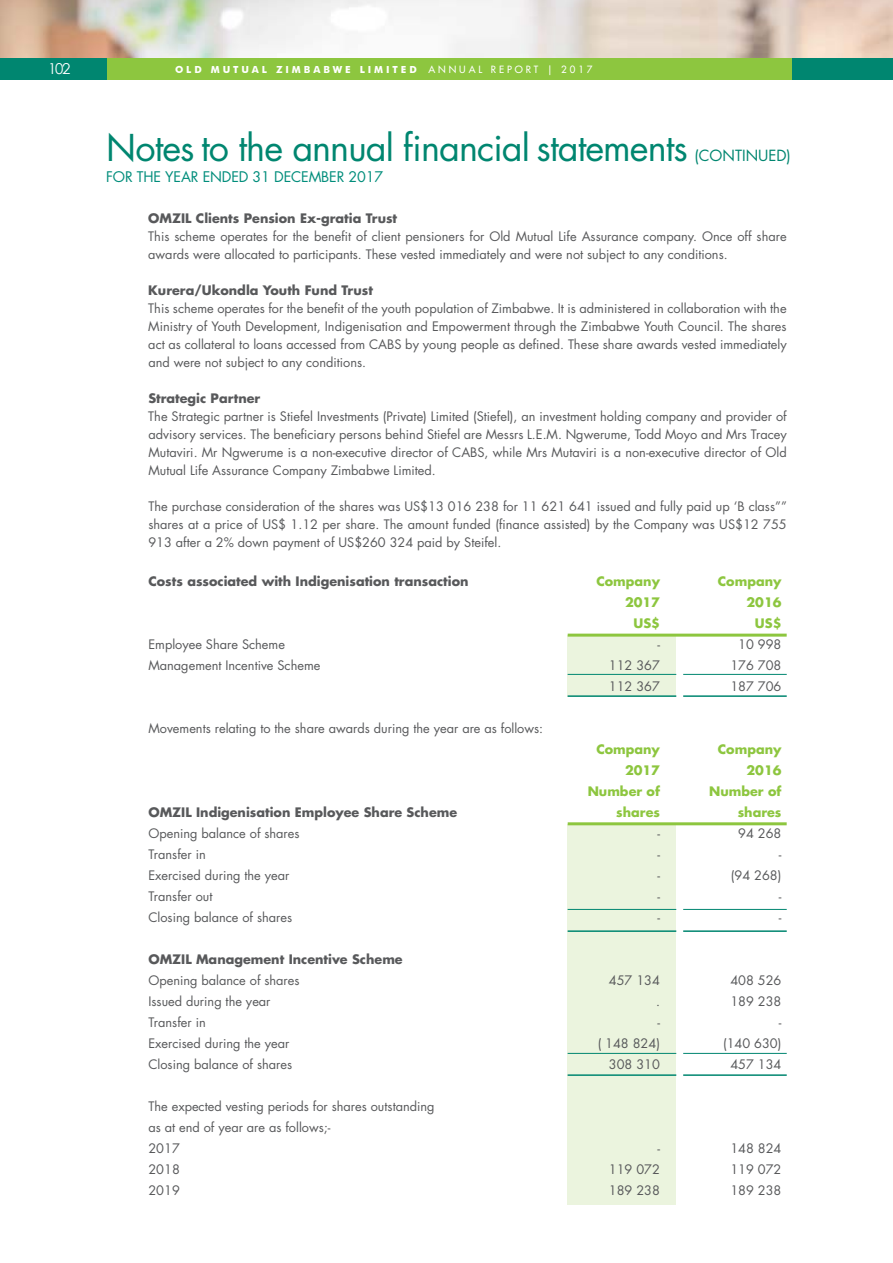
<style>
.page{position:relative;width:893px;height:1263px;background:#fff}
.page>*{position:absolute;margin:0;border:0;box-sizing:border-box;transform-origin:0 0}
.t1{font:36px "Futura Std";letter-spacing:-.025em;color:#008670}
.t2{font:15px "Futura Std";color:#008670}
.t3{font:15px "Century Gothic";color:#fff}
.t4{font:14.25px "Futura Std";letter-spacing:-.01em;color:#008d7b}
.t5{font:12.75px/18px "Futura Std";color:#58595b;text-align:justify}
.t6{font:700 12.75px "Futura Std";color:#58595b}
.t7{font:700 12.75px "Futura Std";color:#8dc63f}
.t8{font:700 9.75px "Futura BT";letter-spacing:.3em;color:#fff}
.s1{font-family:"Futura Std";font-weight:500}
</style>
<div class="page">
<img style="left:0;top:0;width:893px;height:58px">
<div style="left:106px;top:58px;width:686px;height:22px;background:#8dc63f"></div>
<div style="left:0;top:58px;width:106px;height:22px;background:#008670"></div>
<div style="left:792px;top:58px;width:101px;height:22px;background:#008670"></div>
<div style="left:568px;top:637px;width:108px;height:58px;background:#ebf4de"></div>
<div style="left:568px;top:825px;width:108px;height:379px;background:#ebf4de"></div>
<hr style="left:568px;top:634px;width:219px;height:3px;background:#8dc63f">
<hr style="left:568px;top:822px;width:219px;height:3px;background:#8dc63f">
<hr style="left:568px;top:674px;width:108px;height:1px;background:#008670">
<hr style="left:683px;top:674px;width:104px;height:1px;background:#008670">
<hr style="left:568px;top:1053px;width:108px;height:1px;background:#008670">
<hr style="left:683px;top:1053px;width:104px;height:1px;background:#008670">
<hr style="left:568px;top:909px;width:108px;height:1px;background:#008670">
<hr style="left:683px;top:909px;width:104px;height:1px;background:#008670">
<hr style="left:568px;top:695px;width:108px;height:2px;background:#008670">
<hr style="left:683px;top:695px;width:104px;height:2px;background:#008670">
<hr style="left:568px;top:1074px;width:108px;height:2px;background:#008670">
<hr style="left:683px;top:1074px;width:104px;height:2px;background:#008670">
<hr style="left:568px;top:930px;width:108px;height:2px;background:#008670">
<hr style="left:683px;top:930px;width:104px;height:2px;background:#008670">
<p class="t3" style="left:48px;top:59px;width:24px">102</p>
<p class="t8" style="left:175px;top:63px;width:419px">OLD MUTUAL ZIMBABWE LIMITED <span class="s1">ANNUAL REPORT | 2017</span></p>
<h1 class="t1" style="left:106px;top:125px;width:583px">Notes to the annual financial statements</h1>
<p class="t4" style="left:106px;top:168px;width:16px">Fortheyearended</p>
<p class="t4" style="left:253px;top:168px;width:40px">31 December</p>
<p class="t4" style="left:349px;top:168px;width:36px">2017</p>
<p class="t2" style="left:694px;top:146px;width:15px">(continued</p>
<p class="t2" style="left:787px;top:146px;width:6px">)</p>
<p class="t6" style="left:148px;top:210px;width:250px">OMZIL Clients Pension Ex-gratia Trust</p>
<p class="t5" style="left:148px;top:228px;width:640px">This scheme operates for the benefit of client pensioners for Old Mutual Life Assurance company. Once off share awards were allocated to participants. These vested immediately and were not subject to any conditions.</p>
<p class="t6" style="left:148px;top:282px;width:226px">Kurera/Ukondla Youth Fund Trust</p>
<p class="t5" style="left:148px;top:300px;width:640px">This scheme operates for the benefit of the youth population of Zimbabwe. It is administered in collaboration with the Ministry of Youth Development, Indigenisation and Empowerment through the Zimbabwe Youth Council. The shares act as collateral to loans accessed from CABS by young people as defined. These share awards vested immediately and were not subject to any conditions.</p>
<p class="t6" style="left:148px;top:390px;width:113px">Strategic Partner</p>
<p class="t5" style="left:148px;top:408px;width:640px">The Strategic partner is Stiefel Investments (Private) Limited (Stiefel), an investment holding company and provider of advisory services. The beneficiary persons behind Stiefel are Messrs L.E.M. Ngwerume, Todd Moyo and Mrs Tracey Mutaviri. Mr Ngwerume is a non-executive director of CABS, while Mrs Mutaviri is a non-executive director of Old Mutual Life Assurance Company Zimbabwe Limited.</p>
<p class="t5" style="left:148px;top:498px;width:640px">The purchase consideration of the shares was US$13 016 238 for 11 621 641 issued and fully paid up ‘B class”” shares at a price of US$ 1.12 per share. The amount funded (finance assisted) by the Company was US$12 755<br>913 after a 2% down payment of US$260 324 paid by Steifel.</p>
<p class="t6" style="left:148px;top:573px;width:322px">Costs associated with Indigenisation transaction</p>
<p class="t7" style="left:596px;top:573px;width:65px">Company</p>
<p class="t7" style="left:718px;top:573px;width:65px">Company</p>
<p class="t7" style="left:625px;top:594px;width:36px">2017</p>
<p class="t7" style="left:746px;top:594px;width:36px">2016</p>
<p class="t7" style="left:633px;top:615px;width:28px">US$</p>
<p class="t7" style="left:755px;top:615px;width:28px">US$</p>
<p class="t5" style="left:148px;top:636px;width:138px">Employee Share Scheme</p>
<p class="t5" style="left:657px;top:636px;width:4px">-</p>
<p class="t5" style="left:738px;top:636px;width:45px">10 998</p>
<p class="t5" style="left:148px;top:657px;width:174px">Management Incentive Scheme</p>
<p class="t5" style="left:609px;top:657px;width:53px">112 367</p>
<p class="t5" style="left:730px;top:657px;width:53px">176 708</p>
<p class="t5" style="left:609px;top:678px;width:53px">112 367</p>
<p class="t5" style="left:730px;top:678px;width:53px">187 706</p>
<p class="t5" style="left:148px;top:720px;width:396px">Movements relating to the share awards during the year are as follows:</p>
<p class="t7" style="left:596px;top:741px;width:65px">Company</p>
<p class="t7" style="left:718px;top:741px;width:65px">Company</p>
<p class="t7" style="left:625px;top:762px;width:36px">2017</p>
<p class="t7" style="left:746px;top:762px;width:36px">2016</p>
<p class="t7" style="left:588px;top:783px;width:74px">Number of</p>
<p class="t7" style="left:709px;top:783px;width:74px">Number of</p>
<p class="t6" style="left:148px;top:804px;width:310px">OMZIL Indigenisation Employee Share Scheme</p>
<p class="t7" style="left:616px;top:804px;width:45px">shares</p>
<p class="t7" style="left:738px;top:804px;width:45px">shares</p>
<p class="t5" style="left:148px;top:825px;width:153px">Opening balance of shares</p>
<p class="t5" style="left:657px;top:825px;width:4px">-</p>
<p class="t5" style="left:738px;top:825px;width:45px">94 268</p>
<p class="t5" style="left:148px;top:846px;width:59px">Transfer in</p>
<p class="t5" style="left:657px;top:846px;width:4px">-</p>
<p class="t5" style="left:779px;top:846px;width:4px">-</p>
<p class="t5" style="left:148px;top:867px;width:142px">Exercised during the year</p>
<p class="t5" style="left:657px;top:867px;width:4px">-</p>
<p class="t5" style="left:731px;top:867px;width:52px">(94 268)</p>
<p class="t5" style="left:148px;top:888px;width:65px">Transfer out</p>
<p class="t5" style="left:657px;top:888px;width:4px">-</p>
<p class="t5" style="left:779px;top:888px;width:4px">-</p>
<p class="t5" style="left:148px;top:909px;width:145px">Closing balance of shares</p>
<p class="t5" style="left:657px;top:909px;width:4px">-</p>
<p class="t5" style="left:779px;top:909px;width:4px">-</p>
<p class="t6" style="left:148px;top:951px;width:256px">OMZIL Management Incentive Scheme</p>
<p class="t5" style="left:148px;top:972px;width:153px">Opening balance of shares</p>
<p class="t5" style="left:609px;top:972px;width:53px">457 134</p>
<p class="t5" style="left:730px;top:972px;width:53px">408 526</p>
<p class="t5" style="left:148px;top:993px;width:124px">Issued during the year</p>
<p class="t5" style="left:656px;top:993px;width:5px">.</p>
<p class="t5" style="left:730px;top:993px;width:53px">189 238</p>
<p class="t5" style="left:148px;top:1014px;width:59px">Transfer in</p>
<p class="t5" style="left:657px;top:1014px;width:4px">-</p>
<p class="t5" style="left:779px;top:1014px;width:4px">-</p>
<p class="t5" style="left:148px;top:1035px;width:142px">Exercised during the year</p>
<p class="t5" style="left:598px;top:1035px;width:64px">( 148 824)</p>
<p class="t5" style="left:723px;top:1035px;width:60px">(140 630)</p>
<p class="t5" style="left:148px;top:1056px;width:145px">Closing balance of shares</p>
<p class="t5" style="left:609px;top:1056px;width:53px">308 310</p>
<p class="t5" style="left:730px;top:1056px;width:53px">457 134</p>
<p class="t5" style="left:148px;top:1096px;width:288px;line-height:21px;text-align:left">The expected vesting periods for shares outstanding as at end of year are as follows;-<br>2017</p>
<p class="t5" style="left:657px;top:1140px;width:4px">-</p>
<p class="t5" style="left:730px;top:1140px;width:53px">148 824</p>
<p class="t5" style="left:148px;top:1161px;width:33px">2018</p>
<p class="t5" style="left:609px;top:1161px;width:53px">119 072</p>
<p class="t5" style="left:730px;top:1161px;width:53px">119 072</p>
<p class="t5" style="left:148px;top:1182px;width:33px">2019</p>
<p class="t5" style="left:609px;top:1182px;width:53px">189 238</p>
<p class="t5" style="left:730px;top:1182px;width:53px">189 238</p>
</div>
